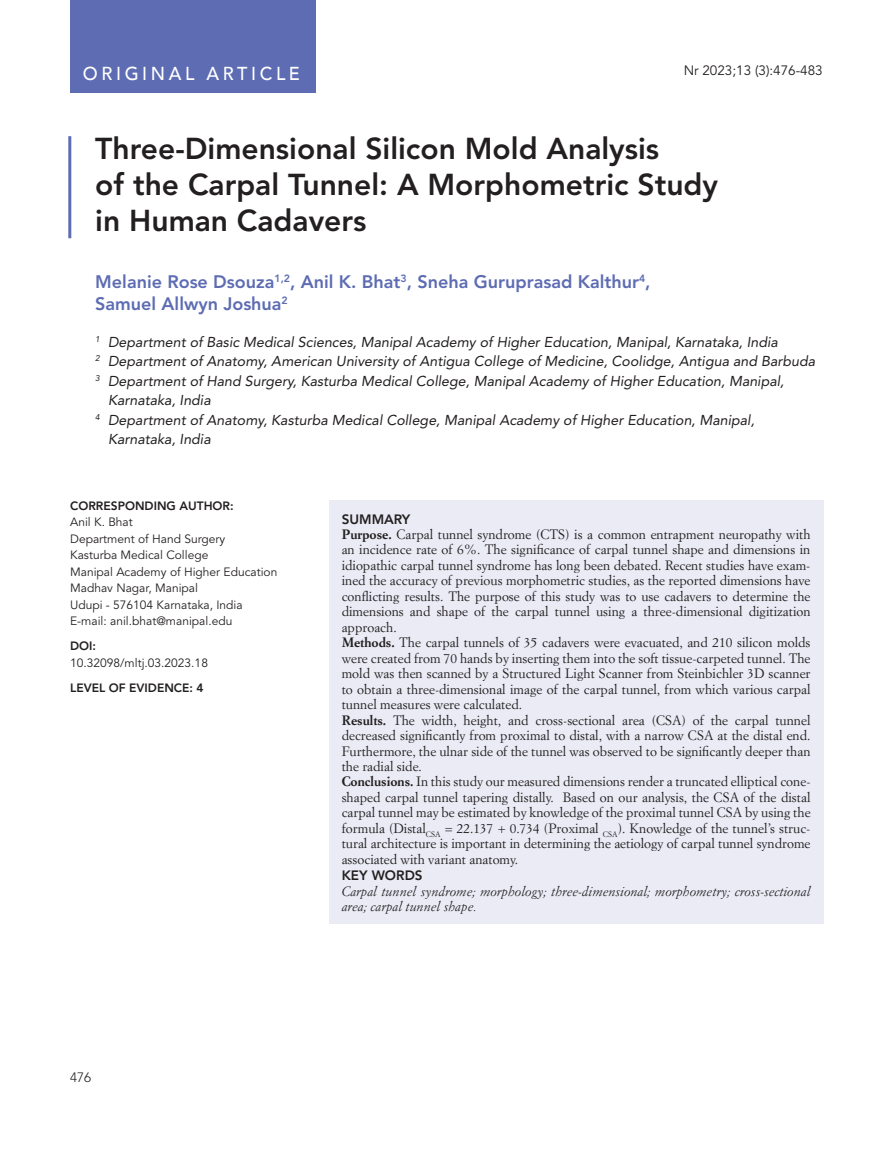
<style>
.page{position:relative;width:893px;height:1149px;background:#fff}
.page>*{position:absolute;margin:0;border:0;box-sizing:border-box;transform-origin:0 0}
.Titolo_Articolo{font:800 30px/36px "Avenir LT Std";color:#231f20}
.t1{font:500 18.75px "Avenir";letter-spacing:.2em;color:#fff;scale:.96 1}
.Autori{font:800 18px/22.5px "Avenir LT Std";color:#5d6cb3}
.Autori_Sede{font:italic 14.25px/19.5px "Avenir LT Std";color:#231f20}
.t2{font:13.5px "Avenir LT Std";color:#231f20}
.SUMMARY{font:800 13.5px "Avenir LT Std";color:#231f20}
.testo_sommario{font:800 13.5px "Avenir LT Std";color:#231f20}
.t3{font:300 13.5px "Avenir LT Std";color:#231f20}
.testo_sommario-2{font:13.35px/15.5px "Simoncini Garamond Std";color:#231f20;text-align:justify}
.testo_sommario-3{font:italic 13.35px/15.5px "Simoncini Garamond Std";color:#231f20}
.corresponding_text{font:12px "Avenir LT Std";color:#231f20}
.DOI{font:800 12px "Avenir LT Std";color:#231f20}
.corresponding_text-2{font:800 12px "Avenir LT Std";color:#231f20}
.s1{font-weight:700}
</style>
<div class="page">
<div style="left:70px;top:0;width:245px;height:92px;background:#5d6cb3"></div>
<div style="left:329px;top:500px;width:494px;height:423px;background:#eaebf5"></div>
<hr style="left:68px;top:136px;width:3px;height:102px;background:#5d6cb3">
<h2 class="t1" style="left:83px;top:57px;width:228px">ORIGINAL ARTICLE</h2>
<p class="t2" style="left:684px;top:63px;width:141px">Nr 2023;13 (3):476-483</p>
<p class="Titolo_Articolo" style="left:95px;top:130px;width:624px">Three-Dimensional Silicon Mold Analysis<br>of the Carpal Tunnel: A Morphometric Study in Human Cadavers</p>
<p class="Autori" style="left:95px;top:270px;width:557px">Melanie Rose Dsouza<sup>1,2</sup>, Anil K. Bhat<sup>3</sup>, Sneha Guruprasad Kalthur<sup>4</sup>,<br>Samuel Allwyn Joshua<sup>2</sup></p>
<p class="Autori_Sede" style="left:95px;top:332px;width:684px"><sup>1</sup> Department of Basic Medical Sciences, Manipal Academy of Higher Education, Manipal, Karnataka, India</p>
<p class="Autori_Sede" style="left:95px;top:351px;width:721px"><sup>2</sup> Department of Anatomy, American University of Antigua College of Medicine, Coolidge, Antigua and Barbuda</p>
<p class="Autori_Sede" style="left:108px;top:371px;width:678px;text-indent:-13px"><sup>3</sup> Department of Hand Surgery, Kasturba Medical College, Manipal Academy of Higher Education, Manipal,<br>Karnataka, India</p>
<p class="Autori_Sede" style="left:108px;top:410px;width:648px;text-indent:-13px"><sup>4</sup> Department of Anatomy, Kasturba Medical College, Manipal Academy of Higher Education, Manipal,<br>Karnataka, India</p>
<p class="corresponding_text-2" style="left:70px;top:498px;width:165px">CORRESPONDING AUTHOR:</p>
<p class="corresponding_text" style="left:70px;top:515px;width:64px">Anil K. Bhat</p>
<p class="corresponding_text" style="left:70px;top:531px;width:157px">Department of Hand Surgery</p>
<p class="corresponding_text" style="left:70px;top:548px;width:140px">Kasturba Medical College</p>
<p class="corresponding_text" style="left:70px;top:564px;width:209px">Manipal Academy of Higher Education</p>
<p class="corresponding_text" style="left:70px;top:581px;width:129px">Madhav Nagar, Manipal</p>
<p class="corresponding_text" style="left:70px;top:597px;width:174px">Udupi - 576104 Karnataka, India</p>
<p class="corresponding_text" style="left:70px;top:614px;width:164px">E-mail: anil.bhat@manipal.edu</p>
<p class="DOI" style="left:70px;top:638px;width:27px">DOI:</p>
<p class="corresponding_text" style="left:70px;top:655px;width:139px">10.32098/mltj.03.2023.18</p>
<p class="DOI" style="left:70px;top:680px;width:135px">LEVEL OF EVIDENCE: 4</p>
<p class="t3" style="left:70px;top:1068px;width:23px">476</p>
<p class="testo_sommario" style="left:342px;top:510px;width:70px">SUMMARY</p>
<p class="testo_sommario-2" style="left:342px;top:526px;width:470px"><span class="s1">Purpose.</span> Carpal tunnel syndrome (CTS) is a common entrapment neuropathy with an incidence rate of 6%. The significance of carpal tunnel shape and dimensions in idiopathic carpal tunnel syndrome has long been debated. Recent studies have exam&shy;ined the accuracy of previous morphometric studies, as the reported dimensions have conflicting results. The purpose of this study was to use cadavers to determine the dimensions and shape of the carpal tunnel using a three-dimensional digitization approach.</p>
<p class="testo_sommario-2" style="left:342px;top:634px;width:470px"><span class="s1">Methods.</span> The carpal tunnels of 35 cadavers were evacuated, and 210 silicon molds were created from 70 hands by inserting them into the soft tissue-carpeted tunnel. The mold was then scanned by a Structured Light Scanner from Steinbichler 3D scanner to obtain a three-dimensional image of the carpal tunnel, from which various carpal tunnel measures were calculated.</p>
<p class="testo_sommario-2" style="left:342px;top:711px;width:470px"><span class="s1">Results.</span> The width, height, and cross-sectional area (CSA) of the carpal tunnel decreased significantly from proximal to distal, with a narrow CSA at the distal end.<br>Furthermore, the ulnar side of the tunnel was observed to be significantly deeper than the radial side.</p>
<p class="testo_sommario-2" style="left:342px;top:773px;width:470px"><span class="s1">Conclusions.</span> In this study our measured dimensions render a truncated elliptical cone&shy;shaped carpal tunnel tapering distally. Based on our analysis, the CSA of the distal carpal tunnel may be estimated by knowledge of the proximal tunnel CSA by using the formula (Distal<sub>CSA</sub> = 22.137 + 0.734 (Proximal <sub>CSA</sub>). Knowledge of the tunnel’s struc&shy;tural architecture is important in determining the aetiology of carpal tunnel syndrome associated with variant anatomy.</p>
<p class="SUMMARY" style="left:342px;top:867px;width:82px">KEY WORDS</p>
<p class="testo_sommario-3" style="left:342px;top:882px;width:470px">Carpal tunnel syndrome; morphology; three-dimensional; morphometry; cross-sectional area; carpal tunnel shape.</p>
</div>
